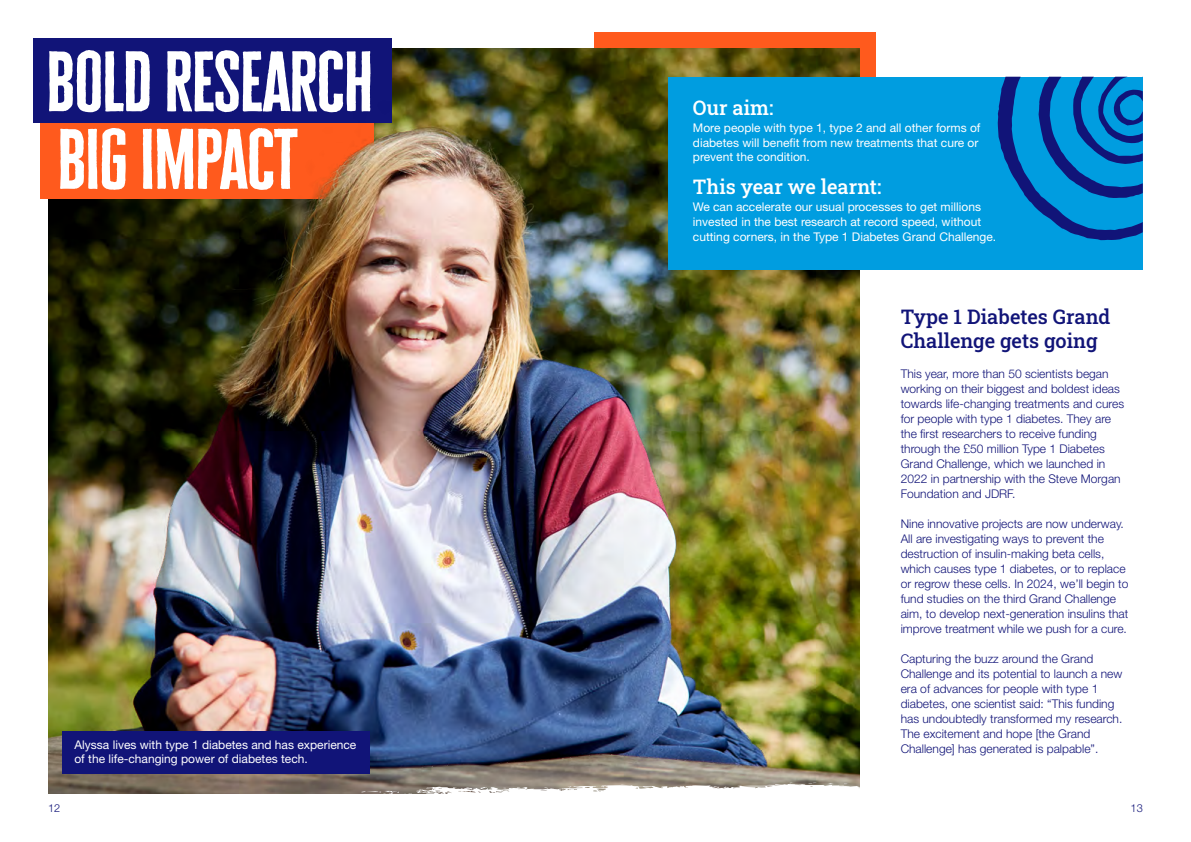
<style>
.page{position:relative;width:1191px;height:842px;background:#fff}
.page>*{position:absolute;margin:0;border:0;box-sizing:border-box;transform-origin:0 0}
.t1{font:700 70px "Diabetes UK Cheddar";letter-spacing:-.015em;color:#fff}
.t2{font:500 20px/24px "Roboto Slab";color:#111478}
.t3{font:500 20px "Roboto Slab";color:#fff}
.t4{font:300 12px/15px "Helvetica Neue LT Std";color:#111478}
.t5{font:12px/14.4px "Helvetica Neue LT Std";color:#fff}
.t6{font:300 11px "Helvetica Neue LT Std";color:#111478}
</style>
<div class="page">
<div style="left:594px;top:33px;width:281px;height:220px;background:#ff5a1d"></div>
<img style="left:48px;top:48px;width:811px;height:746px">
<div style="left:40px;top:109px;width:333px;height:89px;background:#ff5a1d"></div>
<div style="left:34px;top:38px;width:358px;height:85px;background:#111478"></div>
<div style="left:668px;top:77px;width:474px;height:192px;background:#009de0"></div>
<svg style="left:997px;top:77px;width:145px;height:163px"></svg>
<svg style="left:360px;top:782px;width:500px;height:12px"></svg>
<div style="left:62px;top:731px;width:308px;height:43px;background:#111478"></div>
<h1 class="t1" style="left:46px;top:37px;width:329px">BOLD RESEARCH</h1>
<h1 class="t1" style="left:57px;top:115px;width:242px">BIG IMPACT</h1>
<p class="t5" style="left:74px;top:737px;width:283px">Alyssa lives with type 1 diabetes and has experience of the life-changing power of diabetes tech.</p>
<h2 class="t3" style="left:693px;top:94px;width:82px">Our aim:</h2>
<p class="t5" style="left:693px;top:121px;width:289px">More people with type 1, type 2 and all other forms of diabetes will benefit from new treatments that cure or prevent the condition.</p>
<h2 class="t3" style="left:693px;top:173px;width:190px">This year we learnt:</h2>
<p class="t5" style="left:693px;top:200px;width:305px;line-height:15px">We can accelerate our usual processes to get millions invested in the best research at record speed, without cutting corners, in the Type 1 Diabetes Grand Challenge.</p>
<h2 class="t2" style="left:900px;top:304px;width:211px">Type 1 Diabetes Grand<br>Challenge gets going</h2>
<p class="t4" style="left:900px;top:366px;width:225px">This year, more than 50 scientists began working on their biggest and boldest ideas towards life-changing treatments and cures for people with type 1 diabetes. They are the first researchers to receive funding through the £50 million Type 1 Diabetes Grand Challenge, which we launched in 2022 in partnership with the Steve Morgan Foundation and JDRF.</p>
<p class="t4" style="left:900px;top:516px;width:229px">Nine innovative projects are now underway.<br>All are investigating ways to prevent the destruction of insulin-making beta cells, which causes type 1 diabetes, or to replace or regrow these cells. In 2024, we’ll begin to fund studies on the third Grand Challenge aim, to develop next-generation insulins that improve treatment while we push for a cure.</p>
<p class="t4" style="left:900px;top:651px;width:223px">Capturing the buzz around the Grand Challenge and its potential to launch a new era of advances for people with type 1 diabetes, one scientist said: “This funding has undoubtedly transformed my research.<br>The excitement and hope [the Grand Challenge] has generated is palpable”.</p>
<p class="t6" style="left:48px;top:801px;width:14px">12</p>
<p class="t6" style="left:1130px;top:801px;width:14px">13</p>
</div>
